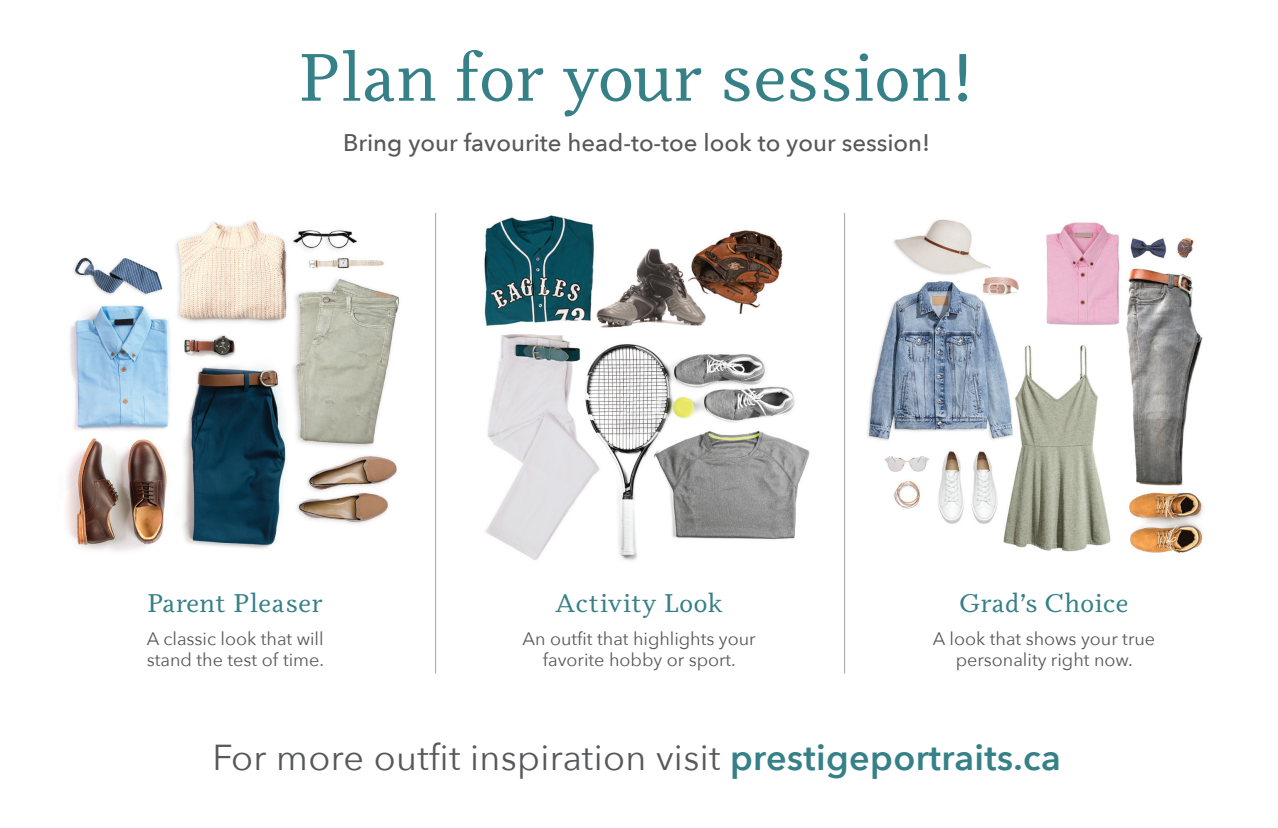
<style>
.page{position:relative;width:1278px;height:828px;background:#fff}
.page>*{position:absolute;margin:0;border:0;box-sizing:border-box;transform-origin:0 0}
.t1{font:68px "Odile";letter-spacing:.01em;color:#368087}
.t2{font:36px "Avenir Next";letter-spacing:.01em;color:#57585a}
.t3{font:26px "Odile";letter-spacing:.025em;color:#368087}
.t4{font:500 24px "Avenir Next";color:#57585a}
.t5{font:18px/21.6px "Avenir Next";color:#57585a;text-align:center}
.s1{font-weight:600;color:#368087}
</style>
<div class="page">
<img style="left:65px;top:221px;width:334px;height:330px">
<img style="left:484px;top:215px;width:326px;height:346px">
<img style="left:867px;top:219px;width:337px;height:335px">
<hr style="left:435px;top:213px;width:1px;height:461px;background:#a4a5a9">
<hr style="left:844px;top:213px;width:1px;height:461px;background:#a4a5a9">
<p class="t1" style="left:300px;top:32px;width:676px">Plan for your session!</p>
<p class="t4" style="left:343px;top:128px;width:589px">Bring your favourite head-to-toe look to your session!</p>
<p class="t3" style="left:148px;top:586px;width:176px">Parent Pleaser</p>
<p class="t3" style="left:555px;top:586px;width:169px">Activity Look</p>
<p class="t5" style="left:522px;top:628px;width:235px">An outfit that highlights your favorite hobby or sport.</p>
<p class="t5" style="left:933px;top:628px;width:224px">A look that shows your true personality right now.</p>
<p class="t3" style="left:960px;top:586px;width:170px">Grad’s Choice</p>
<p class="t5" style="left:147px;top:628px;width:179px;text-align:left">A classic look that will stand the test of time.</p>
<p class="t2" style="left:212px;top:736px;width:850px">For more outfit inspiration visit <span class="s1">prestigeportraits.ca</span></p>
</div>
